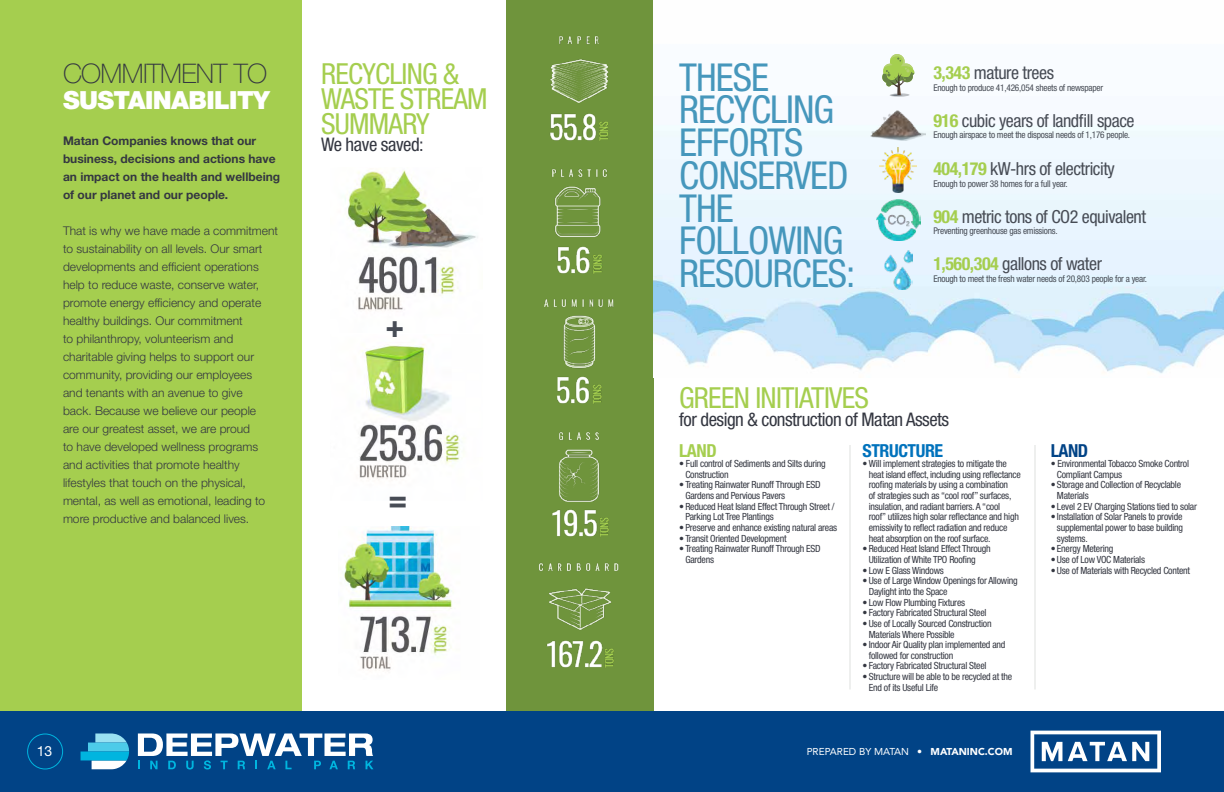
<style>
.page{position:relative;width:1224px;height:792px;background:#fff}
.page>*{position:absolute;margin:0;border:0;box-sizing:border-box;transform-origin:0 0}
.t1{font:condensed 38.5px/32.7px "Helvetica Neue LT Std";letter-spacing:-.025em;color:#4697bc}
.t2{font:700 condensed 31.2px "Helvetica Neue LT Std";color:#474c55}
.t3{font:condensed 29px/24.7px "Helvetica Neue LT Std";letter-spacing:-.025em;color:#a5ce4f}
.t4{font:100 27px "Helvetica Neue LT Std";letter-spacing:-.025em;color:#343741}
.t5{font:900 25px "Helvetica Neue LT Std";letter-spacing:-.025em;color:#fff}
.t6{font:condensed 18.8px "Helvetica Neue LT Std";letter-spacing:-.025em;color:#343741}
.t7{font:condensed 18px "Helvetica Neue LT Std";letter-spacing:-.025em;color:#474c55}
.t8{font:700 condensed 18px "Helvetica Neue LT Std";letter-spacing:-.025em;color:#0072bc}
.t9{font:700 condensed 18px "Helvetica Neue LT Std";color:#a5ce4f}
.t10{font:700 condensed 18px "Helvetica Neue LT Std";color:#014386}
.t11{font:14px "Helvetica Neue LT Std";color:#fff}
.t12{font:300 12px/18px "Helvetica Neue LT Std";color:#343741}
.t13{font:700 12px/18px "Helvetica Neue LT Std";color:#343741}
.t14{font:10px "Avenir";color:#fff}
.t15{font:condensed 9.9px/10.6px "Helvetica Neue LT Std";letter-spacing:-.025em;color:#343741}
.t16{font:condensed 9.3px "Helvetica Neue LT Std";letter-spacing:-.025em;color:#474c55}
.s1{font-weight:700;color:#a5ce4f}
.s2{font-weight:900}
</style>
<div class="page">
<div style="left:506px;top:0;width:147px;height:711px;background:#6f943c"></div>
<img style="left:653px;top:110px;width:571px;height:264px">
<img style="left:345px;top:170px;width:133px;height:141px">
<img style="left:550px;top:36px;width:59px;height:105px">
<img style="left:552px;top:169px;width:55px;height:105px">
<img style="left:544px;top:299px;width:70px;height:238px">
<img style="left:539px;top:563px;width:80px;height:105px">
<img style="left:359px;top:344px;width:101px;height:136px">
<img style="left:344px;top:527px;width:108px;height:144px">
<svg style="left:882px;top:54px;width:33px;height:43px"></svg>
<img style="left:871px;top:111px;width:55px;height:29px">
<img style="left:880px;top:147px;width:37px;height:46px">
<img style="left:876px;top:200px;width:45px;height:41px">
<img style="left:885px;top:251px;width:27px;height:39px">
<hr style="left:850px;top:445px;width:1px;height:245px;background:#dfe1df">
<hr style="left:1035px;top:445px;width:1px;height:245px;background:#dfe1df">
<div style="left:0;top:0;width:302px;height:711px;background:#a5ce4f"></div>
<div style="left:0;top:711px;width:1224px;height:81px;background:#014386"></div>
<svg style="left:1030px;top:731px;width:131px;height:41px"></svg>
<svg style="left:81px;top:734px;width:48px;height:35px"></svg>
<svg style="left:138px;top:733px;width:235px;height:37px"></svg>
<div style="left:27px;top:734px;width:36px;height:36px;border:1px solid #00b5df;border-radius:50%"></div>
<h3 class="t4" style="left:63px;top:58px;width:206px">COMMITMENT TO</h3>
<h3 class="t5" style="left:63px;top:86px;width:208px">SUSTAINABILITY</h3>
<p class="t13" style="left:63px;top:132px;width:219px">Matan Companies knows that our business, decisions and actions have an impact on the health and wellbeing of our planet and our people.</p>
<p class="t12" style="left:63px;top:222px;width:217px">That is why we have made a commitment to sustainability on all levels. Our smart developments and efficient operations help to reduce waste, conserve water, promote energy efficiency and operate healthy buildings. Our commitment<br>to philanthropy, volunteerism and charitable giving helps to support our community, providing our employees<br>and tenants with an avenue to give<br>back. Because we believe our people<br>are our greatest asset, we are proud<br>to have developed wellness programs and activities that promote healthy lifestyles that touch on the physical, mental, as well as emotional, leading to more productive and balanced lives.</p>
<h3 class="t3" style="left:321px;top:61px;width:168px">RECYCLING &amp;<br>WASTE STREAM<br>SUMMARY</h3>
<h3 class="t6" style="left:321px;top:134px;width:104px">We have saved:</h3>
<h2 class="t2" style="left:386px;top:307px;width:20px">+</h2>
<h2 class="t2" style="left:389px;top:480px;width:20px">=</h2>
<h1 class="t1" style="left:679px;top:60px;width:178px">THESE<br>RECYCLING<br>EFFORTS<br>CONSERVED<br>THE<br>FOLLOWING<br>RESOURCES:</h1>
<h3 class="t7" style="left:933px;top:62px;width:122px"><span class="s1">3,343</span> mature trees</h3>
<p class="t16" style="left:933px;top:82px;width:171px">Enough to produce 41,426,054 sheets of newspaper</p>
<h3 class="t7" style="left:933px;top:110px;width:203px"><span class="s1">916</span> cubic years of landfill space</h3>
<p class="t16" style="left:933px;top:130px;width:198px">Enough airspace to meet the disposal needs of 1,176 people.</p>
<h3 class="t7" style="left:933px;top:158px;width:183px"><span class="s1">404,179</span> kW-hrs of electricity</h3>
<p class="t16" style="left:933px;top:178px;width:136px">Enough to power 38 homes for a full year.</p>
<h3 class="t7" style="left:933px;top:206px;width:214px"><span class="s1">904</span> metric tons of CO2 equivalent</h3>
<p class="t16" style="left:933px;top:226px;width:126px">Preventing greenhouse gas emissions.</p>
<h3 class="t7" style="left:933px;top:253px;width:170px"><span class="s1">1,560,304</span> gallons of water</h3>
<p class="t16" style="left:933px;top:273px;width:215px">Enough to meet the fresh water needs of 20,803 people for a year.</p>
<h3 class="t3" style="left:679px;top:386px;width:192px">GREEN INITIATIVES</h3>
<h3 class="t6" style="left:679px;top:409px;width:272px">for design &amp; construction of Matan Assets</h3>
<h3 class="t9" style="left:679px;top:439px;width:39px">LAND</h3>
<p class="t15" style="left:685px;top:458px;width:142px;text-indent:-6px">• Full control of Sediments and Silts during<br>Construction</p>
<p class="t15" style="left:685px;top:480px;width:137px;text-indent:-6px">• Treating Rainwater Runoff Through ESD<br>Gardens and Pervious Pavers</p>
<p class="t15" style="left:685px;top:501px;width:151px;text-indent:-6px">• Reduced Heat Island Effect Through Street /<br>Parking Lot Tree Plantings</p>
<p class="t15" style="left:679px;top:522px;width:160px">• Preserve and enhance existing natural areas</p>
<p class="t15" style="left:679px;top:533px;width:109px">• Transit Oriented Development</p>
<p class="t15" style="left:685px;top:543px;width:137px;text-indent:-6px">• Treating Rainwater Runoff Through ESD<br>Gardens</p>
<h3 class="t8" style="left:862px;top:439px;width:82px">STRUCTURE</h3>
<p class="t15" style="left:869px;top:458px;width:154px;text-indent:-6px">• Will implement strategies to mitigate the heat island effect, including using reflectance roofing materials by using a combination<br>of strategies such as “cool roof” surfaces, insulation, and radiant barriers. A “cool<br>roof” utilizes high solar reflectance and high emissivity to reflect radiation and reduce heat absorption on the roof surface.</p>
<p class="t15" style="left:869px;top:543px;width:124px;text-indent:-6px">• Reduced Heat Island Effect Through<br>Utilization of White TPO Roofing</p>
<p class="t15" style="left:862px;top:565px;width:83px">• Low E Glass Windows</p>
<p class="t15" style="left:869px;top:575px;width:150px;text-indent:-6px">• Use of Large Window Openings for Allowing<br>Daylight into the Space</p>
<p class="t15" style="left:862px;top:597px;width:104px">• Low Flow Plumbing Fixtures</p>
<p class="t15" style="left:862px;top:607px;width:126px">• Factory Fabricated Structural Steel</p>
<p class="t15" style="left:869px;top:618px;width:124px;text-indent:-6px">• Use of Locally Sourced Construction<br>Materials Where Possible</p>
<p class="t15" style="left:869px;top:639px;width:138px;text-indent:-6px">• Indoor Air Quality plan implemented and followed for construction</p>
<p class="t15" style="left:862px;top:661px;width:126px">• Factory Fabricated Structural Steel</p>
<p class="t15" style="left:869px;top:671px;width:145px;text-indent:-6px">• Structure will be able to be recycled at the<br>End of its Useful Life</p>
<h3 class="t10" style="left:1051px;top:439px;width:39px">LAND</h3>
<p class="t15" style="left:1057px;top:458px;width:134px;text-indent:-6px">• Environmental Tobacco Smoke Control<br>Compliant Campus</p>
<p class="t15" style="left:1057px;top:480px;width:126px;text-indent:-6px">• Storage and Collection of Recyclable<br>Materials</p>
<p class="t15" style="left:1051px;top:501px;width:148px">• Level 2 EV Charging Stations tied to solar</p>
<p class="t15" style="left:1057px;top:512px;width:128px;text-align:justify;text-indent:-6px">• Installation of Solar Panels to provide supplemental power to base building systems.</p>
<p class="t15" style="left:1051px;top:543px;width:64px">• Energy Metering</p>
<p class="t15" style="left:1051px;top:554px;width:96px">• Use of Low VOC Materials</p>
<p class="t15" style="left:1051px;top:565px;width:141px">• Use of Materials with Recycled Content</p>
<h3 class="t11" style="left:37px;top:743px;width:17px">13</h3>
<p class="t14" style="left:807px;top:743px;width:207px">PREPARED BY MATAN • <span class="s2">MATANINC.COM</span></p>
</div>
